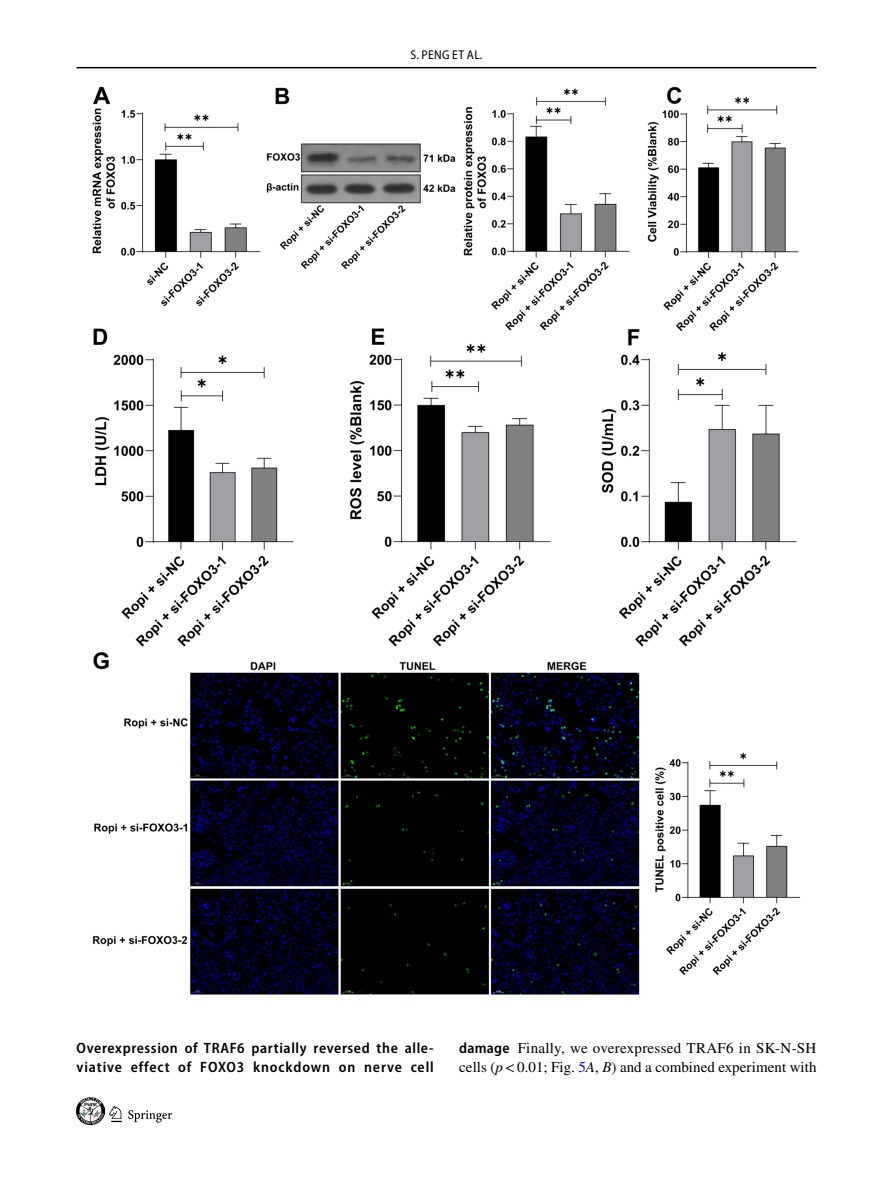
<style>
.page{position:relative;width:893px;height:1187px;background:#fff}
.page>*{position:absolute;margin:0;border:0;box-sizing:border-box;transform-origin:0 0}
.t1{font:15px/18.8px "STIX";letter-spacing:.005em;color:#000}
.t2{font:600 semi-condensed 15px/18.8px "Myriad Pro";letter-spacing:.04em;color:#000}
.t3{font:semi-condensed 12.75px "Myriad Pro";color:#000}
.s1{font-family:"Myriad Pro";font-weight:600;font-stretch:semi-condensed}
.s2{font-style:italic}
.s3{color:#00f}
</style>
<div class="page">
<hr style="left:77px;top:67px;width:739px;height:1px;background:#000">
<svg style="left:109px;top:1106px;width:13px;height:15px"></svg>
<svg style="left:128px;top:1110px;width:44px;height:12px"></svg>
<img style="left:77px;top:1097px;width:27px;height:27px">
<img style="left:92px;top:87px;width:709px;height:907px">
<p class="t3" style="left:411px;top:48px;width:74px">S. PENG ET AL.</p>
<p class="t2" style="left:77px;top:1039px;width:359px">Overexpression of TRAF6 partially reversed the alle‑ viative effect of FOXO3 knockdown on nerve cell</p>
<p class="t1" style="left:459px;top:1039px;width:359px"><span class="s1">damage</span> Finally, we overexpressed TRAF6 in SK-N-SH cells (<span class="s2">p</span>&lt;0.01; Fig. <span class="s3">5</span><span class="s2">A</span>, <span class="s2">B</span>) and a combined experiment with</p>
</div>
